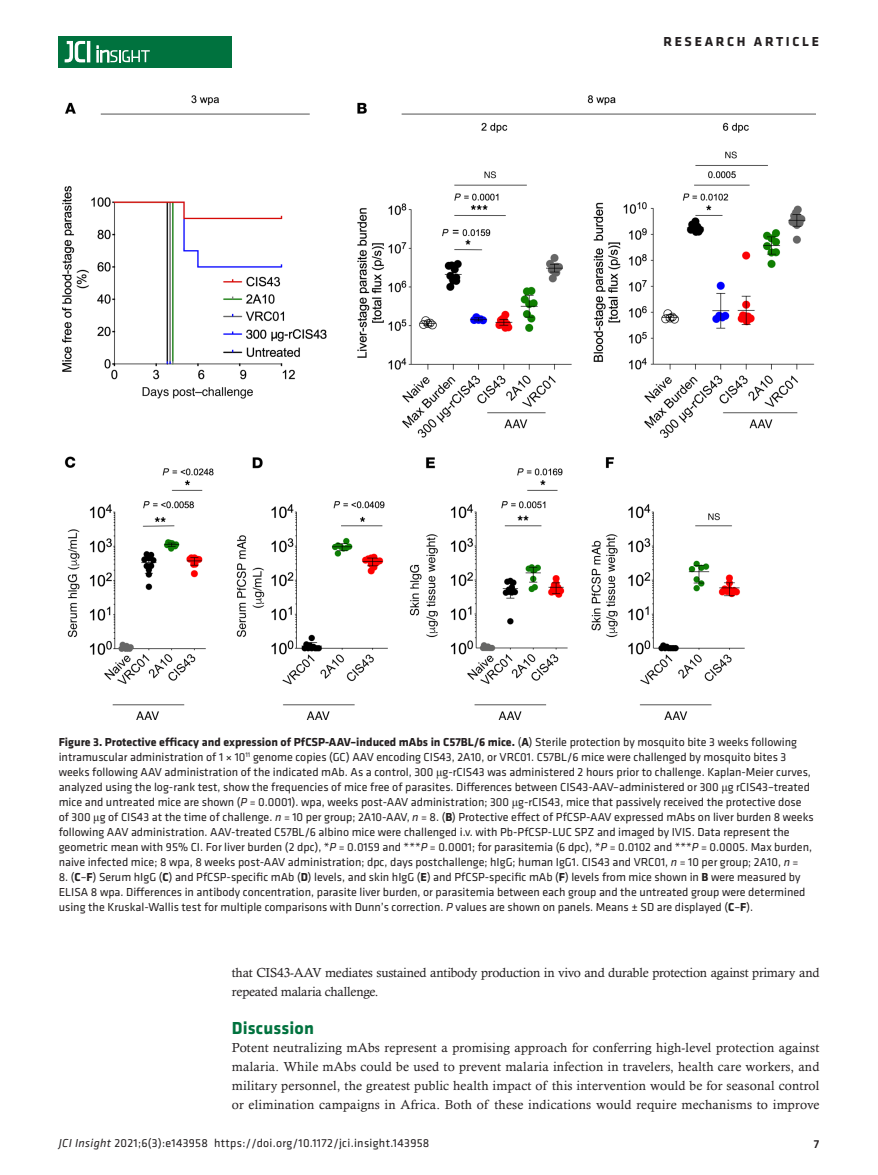
<style>
.page{position:relative;width:878px;height:1175px;background:#fff}
.page>*{position:absolute;margin:0;border:0;box-sizing:border-box;transform-origin:0 0}
.t1{font:700 18px "Klavika";letter-spacing:.01em;color:#00723e}
.t2{font:700 13.5px "Klavika Basic";letter-spacing:.2em;color:#231f20}
.t3{font:13.2px/18.8px "Calisto MT Std";letter-spacing:-.015em;color:#231f20}
.t4{font:12px/15px "Klavika Basic";color:#231f20}
.t5{font:12px "Klavika Basic";letter-spacing:.025em;color:#231f20}
.t6{font:500 12px "Klavika Basic";color:#231f20}
.s1{font-weight:700}
.s2{font-family:"Times New Roman"}
.s3{font-style:italic}
</style>
<div class="page">
<div style="left:59px;top:36px;width:173px;height:31px;background:#00723e"></div>
<hr style="left:87px;top:41px;width:3px;height:21px;background:#fff">
<svg style="left:64px;top:41px;width:21px;height:22px"></svg>
<svg style="left:97px;top:46px;width:53px;height:16px"></svg>
<img style="left:63px;top:96px;width:752px;height:623px">
<p class="t2" style="left:663px;top:32px;width:157px">RESEARCH ARTICLE</p>
<p class="t4" style="left:59px;top:733px;width:756px"><span class="s1">Figure 3. Protective efficacy and expression of PfCSP-AAV–induced mAbs in C57BL/6 mice.</span> (<span class="s1">A</span>) Sterile protection by mosquito bite 3 weeks following intramuscular administration of 1 × 10<sup>11</sup> genome copies (GC) AAV encoding CIS43, 2A10, or VRC01. C57BL/6 mice were challenged by mosquito bites 3 weeks following AAV administration of the indicated mAb. As a control, 300 <span class="s2">μ</span>g-rCIS43 was administered 2 hours prior to challenge. Kaplan-Meier curves, analyzed using the log-rank test, show the frequencies of mice free of parasites. Differences between CIS43-AAV–administered or 300 <span class="s2">μ</span>g rCIS43–treated mice and untreated mice are shown (<span class="s3">P =</span> 0.0001). wpa, weeks post-AAV administration; 300 <span class="s2">μ</span>g-rCIS43, mice that passively received the protective dose of 300 <span class="s2">μ</span>g of CIS43 at the time of challenge. <span class="s3">n =</span> 10 per group; 2A10-AAV, <span class="s3">n =</span> 8. (<span class="s1">B</span>) Protective effect of PfCSP-AAV expressed mAbs on liver burden 8 weeks following AAV administration. AAV-treated C57BL/6 albino mice were challenged i.v. with Pb-PfCSP-LUC SPZ and imaged by IVIS. Data represent the geometric mean with 95% CI. For liver burden (2 dpc), *<span class="s3">P =</span> 0.0159 and ***<span class="s3">P =</span> 0.0001; for parasitemia (6 dpc), *<span class="s3">P =</span> 0.0102 and ***<span class="s3">P =</span> 0.0005. Max burden, naive infected mice; 8 wpa, 8 weeks post-AAV administration; dpc, days postchallenge; hIgG; human IgG1. CIS43 and VRC01, <span class="s3">n =</span> 10 per group; 2A10, <span class="s3">n =</span></p>
<p class="t4" style="left:59px;top:868px;width:748px">8. (<span class="s1">C</span>–<span class="s1">F</span>) Serum hIgG (<span class="s1">C</span>) and PfCSP-specific mAb (<span class="s1">D</span>) levels, and skin hIgG (<span class="s1">E</span>) and PfCSP-specific mAb (<span class="s1">F</span>) levels from mice shown in <span class="s1">B</span> were measured by<br>ELISA 8 wpa. Differences in antibody concentration, parasite liver burden, or parasitemia between each group and the untreated group were determined using the Kruskal-Wallis test for multiple comparisons with Dunn’s correction. <span class="s3">P</span> values are shown on panels. Means ± SD are displayed (<span class="s1">C</span>–<span class="s1">F</span>).</p>
<p class="t3" style="left:232px;top:963px;width:589px">that CIS43-AAV mediates sustained antibody production in vivo and durable protection against primary and repeated malaria challenge.</p>
<h1 class="t1" style="left:232px;top:1014px;width:84px">Discussion</h1>
<p class="t3" style="left:232px;top:1038px;width:589px;text-align:justify">Potent neutralizing mAbs represent a promising approach for conferring high-level protection against malaria. While mAbs could be used to prevent malaria infection in travelers, health care workers, and military personnel, the greatest public health impact of this intervention would be for seasonal control or elimination campaigns in Africa. Both of these indications would require mechanisms to improve</p>
<p class="t5" style="left:59px;top:1135px;width:372px"><span class="s3">JCI Insight</span> 2021;6(3):e143958 https://doi.org/10.1172/jci.insight.143958</p>
<p class="t6" style="left:813px;top:1135px;width:7px">7</p>
</div>
